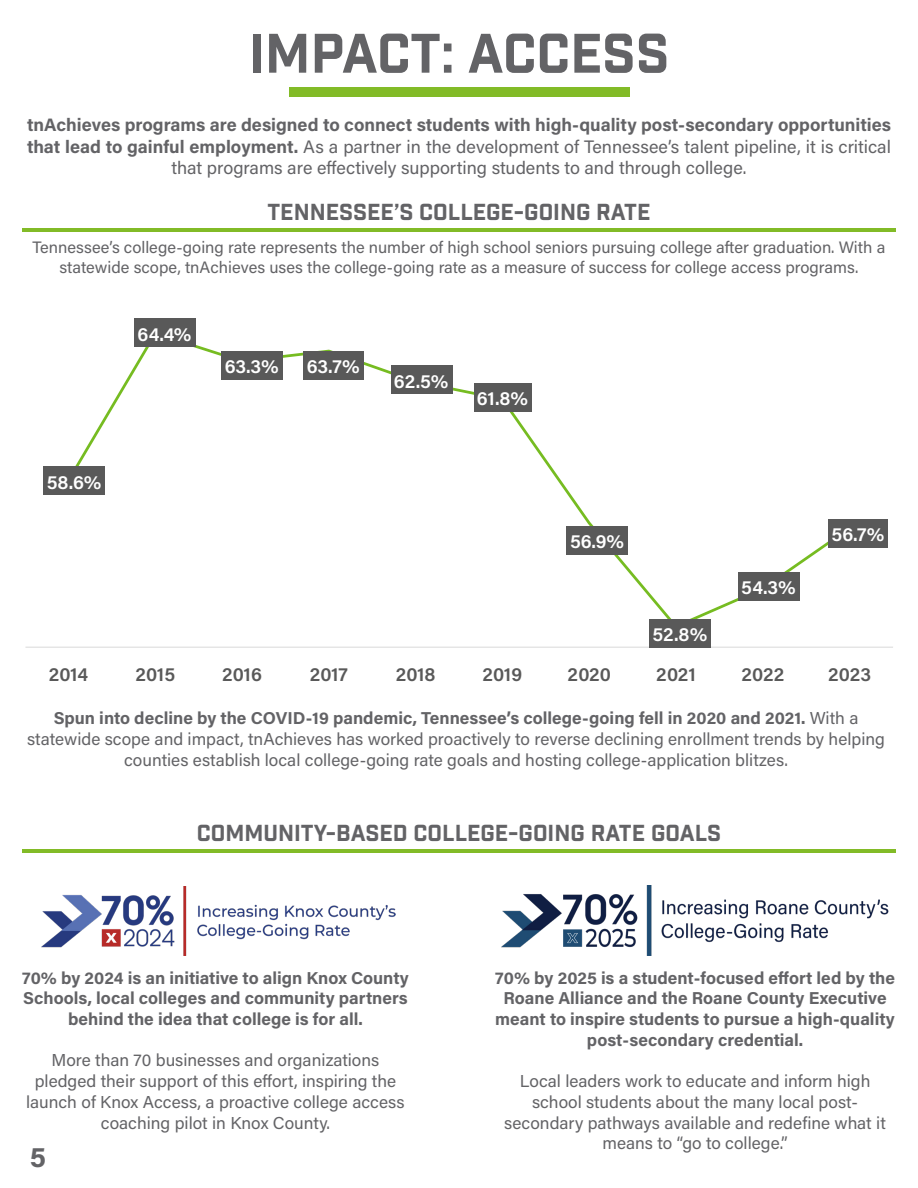
<style>
.page{position:relative;width:918px;height:1188px;background:#fff}
.page>*{position:absolute;margin:0;border:0;box-sizing:border-box;transform-origin:0 0}
.t1{font:54px "Industry Inc Base";letter-spacing:-.005em;color:#636366}
.t2{font:700 28.5px "Acumin Pro";color:#636366}
.t3{font:22.5px "Industry Inc Base";color:#636366}
.t4{font:600 19.2px "Acumin Pro";letter-spacing:-.005em;color:#fff}
.t5{font:600 19.2px "Acumin Pro";color:#595959}
.t6{font:18px/21.6px "Acumin Pro";color:#636366;text-align:center}
.t7{font:17.25px/20.7px "Acumin Pro";color:#636366;text-align:center}
.t8{font:700 17.25px/20.7px "Acumin Pro";color:#636366;text-align:center}
.t9{font:16.5px/19.8px "Acumin Pro";color:#636366;text-align:center}
.s1{font-weight:700}
</style>
<div class="page">
<img style="left:42px;top:886px;width:354px;height:69px">
<img style="left:502px;top:886px;width:387px;height:70px">
<div style="left:289px;top:87px;width:340px;height:10px;background:#82bb27"></div>
<hr style="left:22px;top:228px;width:874px;height:4px;background:#82bb27">
<hr style="left:22px;top:849px;width:874px;height:4px;background:#82bb27">
<hr style="left:25px;top:647px;width:868px;height:1px;background:#d9d9d9">
<svg style="left:65px;top:330px;width:788px;height:300px"></svg>
<div style="left:44px;top:467px;width:61px;height:28px;background:#595959"></div>
<div style="left:134px;top:319px;width:61px;height:28px;background:#595959"></div>
<div style="left:221px;top:351px;width:62px;height:29px;background:#595959"></div>
<div style="left:303px;top:351px;width:60px;height:29px;background:#595959"></div>
<div style="left:391px;top:366px;width:61px;height:28px;background:#595959"></div>
<div style="left:474px;top:383px;width:58px;height:29px;background:#595959"></div>
<div style="left:567px;top:526px;width:61px;height:29px;background:#595959"></div>
<div style="left:649px;top:619px;width:61px;height:28px;background:#595959"></div>
<div style="left:738px;top:572px;width:61px;height:28px;background:#595959"></div>
<div style="left:828px;top:519px;width:60px;height:28px;background:#595959"></div>
<p class="t1" style="left:249px;top:21px;width:422px">IMPACT: ACCESS</p>
<p class="t6" style="left:27px;top:113px;width:866px"><span class="s1">tnAchieves programs are designed to connect students with high-quality post-secondary opportunities that lead to gainful employment.</span> As a partner in the development of Tennessee’s talent pipeline, it is critical that programs are effectively supporting students to and through college.</p>
<p class="t3" style="left:267px;top:198px;width:385px">TENNESSEE’S COLLEGE-GOING RATE</p>
<p class="t9" style="left:33px;top:237px;width:854px">Tennessee’s college-going rate represents the number of high school seniors pursuing college after graduation. With a statewide scope, tnAchieves uses the college-going rate as a measure of success for college access programs.</p>
<p class="t4" style="left:47px;top:468px;width:56px">58.6%</p>
<p class="t4" style="left:138px;top:321px;width:55px">64.4%</p>
<p class="t4" style="left:225px;top:353px;width:55px">63.3%</p>
<p class="t4" style="left:307px;top:353px;width:54px">63.7%</p>
<p class="t4" style="left:394px;top:368px;width:56px">62.5%</p>
<p class="t4" style="left:477px;top:385px;width:53px">61.8%</p>
<p class="t4" style="left:570px;top:528px;width:55px">56.9%</p>
<p class="t4" style="left:652px;top:621px;width:57px">52.8%</p>
<p class="t4" style="left:741px;top:574px;width:56px">54.3%</p>
<p class="t4" style="left:832px;top:521px;width:54px">56.7%</p>
<p class="t5" style="left:49px;top:661px;width:41px">2014</p>
<p class="t5" style="left:135px;top:661px;width:41px">2015</p>
<p class="t5" style="left:222px;top:661px;width:41px">2016</p>
<p class="t5" style="left:310px;top:661px;width:40px">2017</p>
<p class="t5" style="left:396px;top:661px;width:41px">2018</p>
<p class="t5" style="left:483px;top:661px;width:41px">2019</p>
<p class="t5" style="left:568px;top:661px;width:45px">2020</p>
<p class="t5" style="left:656px;top:661px;width:41px">2021</p>
<p class="t5" style="left:742px;top:661px;width:44px">2022</p>
<p class="t5" style="left:828px;top:661px;width:44px">2023</p>
<p class="t7" style="left:27px;top:707px;width:859px"><span class="s1">Spun into decline by the COVID-19 pandemic, Tennessee’s college-going fell in 2020 and 2021.</span> With a statewide scope and impact, tnAchieves has worked proactively to reverse declining enrollment trends by helping counties establish local college-going rate goals and hosting college-application blitzes.</p>
<p class="t3" style="left:197px;top:820px;width:526px">COMMUNITY-BASED COLLEGE-GOING RATE GOALS</p>
<p class="t8" style="left:22px;top:967px;width:388px">70% by 2024 is an initiative to align Knox County<br>Schools, local colleges and community partners behind the idea that college is for all.</p>
<p class="t7" style="left:26px;top:1049px;width:380px">More than 70 businesses and organizations pledged their support of this effort, inspiring the launch of Knox Access, a proactive college access coaching pilot in Knox County.</p>
<p class="t2" style="left:30px;top:1137px;width:18px">5</p>
<p class="t8" style="left:495px;top:967px;width:401px">70% by 2025 is a student-focused effort led by the Roane Alliance and the Roane County Executive meant to inspire students to pursue a high-quality post-secondary credential.</p>
<p class="t7" style="left:504px;top:1070px;width:383px">Local leaders work to educate and inform high school students about the many local post&shy;secondary pathways available and redefine what it means to “go to college.”</p>
</div>
